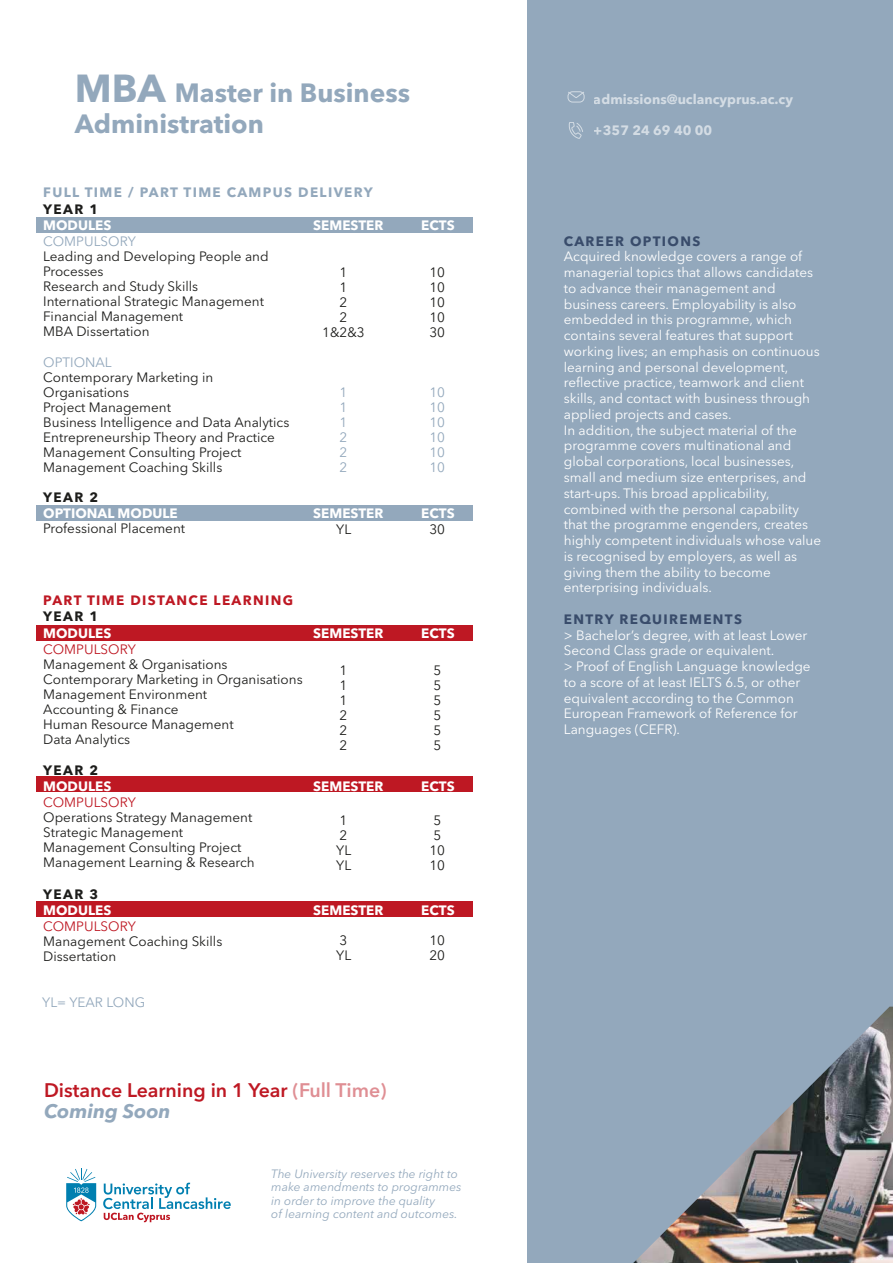
<style>
.page{position:relative;width:893px;height:1263px;background:#fff}
.page>*{position:absolute;margin:0;border:0;box-sizing:border-box;transform-origin:0 0}
.t1{font:700 26.25px/31.5px "Avenir Next LT Pro";color:#93a8bc}
.t2{font:600 19.5px/21px "Avenir Next LT Pro";color:#be1823}
.t3{font:13.5px/15.8px "Avenir Next LT Pro";color:#fff}
.t4{font:13.5px/15px "Avenir Next LT Pro";color:#1d1d1b}
.t5{font:700 13.5px "Avenir Next LT Pro";color:#fff}
.t6{font:13.5px/15px "Avenir Next LT Pro";color:#93a8bc;text-align:justify}
.t7{font:700 13.5px "Avenir Next LT Pro";letter-spacing:.1em;color:#93a8bc}
.t8{font:700 13.5px "Avenir Next LT Pro";letter-spacing:.1em;color:#394c6b}
.t9{font:13.5px "Avenir Next LT Pro";color:#be1823}
.t10{font:700 13.5px "Avenir Next LT Pro";letter-spacing:.1em;color:#1d1d1b}
.t11{font:700 13.5px "Avenir Next LT Pro";letter-spacing:.1em;color:#be1823}
.t12{font:italic 12px/13.5px "Avenir Next LT Pro";color:#93a8bc}
.s1{font-size:38.7px}
.s2{color:rgb(190 24 35/.49)}
.s3{font-weight:700;font-style:italic;color:#93a8bc}
</style>
<div class="page">
<div style="left:528px;top:0;width:365px;height:1263px;background:#93a8bc"></div>
<img style="left:633px;top:1007px;width:260px;height:256px">
<svg style="left:569px;top:122px;width:14px;height:17px"></svg>
<div style="left:568px;top:91px;width:16px;height:11px;border:1px solid #fff;border-radius:4px"></div>
<svg style="left:568px;top:91px;width:16px;height:8px"></svg>
<svg style="left:66px;top:1168px;width:30px;height:53px"></svg>
<svg style="left:103px;top:1183px;width:128px;height:39px"></svg>
<div style="left:36px;top:217px;width:436px;height:16px;background:#93a8bc"></div>
<div style="left:36px;top:505px;width:436px;height:16px;background:#93a8bc"></div>
<div style="left:36px;top:625px;width:436px;height:16px;background:#be1823"></div>
<div style="left:36px;top:901px;width:436px;height:16px;background:#be1823"></div>
<div style="left:36px;top:776px;width:436px;height:16px;background:#be1823"></div>
<h1 class="t1" style="left:75px;top:77px;width:337px"><span class="s1">MBA</span> Master in Business<br>Administration</h1>
<p class="t7" style="left:43px;top:184px;width:331px">FULL TIME / PART TIME CAMPUS DELIVERY</p>
<p class="t10" style="left:43px;top:200px;width:56px">YEAR 1</p>
<p class="t5" style="left:43px;top:217px;width:70px">MODULES</p>
<p class="t5" style="left:313px;top:217px;width:72px">SEMESTER</p>
<p class="t5" style="left:421px;top:217px;width:35px">ECTS</p>
<p class="t6" style="left:43px;top:234px;width:94px">COMPULSORY</p>
<p class="t4" style="left:43px;top:249px;width:227px">Leading and Developing People and<br>Processes<br>Research and Study Skills<br>International Strategic Management<br>Financial Management<br>MBA Dissertation</p>
<p class="t6" style="left:43px;top:355px;width:70px">OPTIONAL</p>
<p class="t4" style="left:43px;top:370px;width:248px">Contemporary Marketing in<br>Organisations<br>Project Management<br>Business Intelligence and Data Analytics<br>Entrepreneurship Theory and Practice<br>Management Consulting Project<br>Management Coaching Skills</p>
<p class="t10" style="left:43px;top:489px;width:56px">YEAR 2</p>
<p class="t5" style="left:43px;top:505px;width:136px">OPTIONAL MODULE</p>
<p class="t5" style="left:313px;top:505px;width:72px">SEMESTER</p>
<p class="t5" style="left:421px;top:505px;width:35px">ECTS</p>
<p class="t4" style="left:43px;top:521px;width:143px">Professional Placement</p>
<p class="t4" style="left:429px;top:265px;width:17px;text-align:justify">10<br>10<br>10<br>10<br>30</p>
<p class="t4" style="left:322px;top:265px;width:44px;text-align:center">1<br>1<br>2<br>2<br>1&amp;2&amp;3</p>
<p class="t6" style="left:429px;top:385px;width:17px">10<br>10<br>10<br>10<br>10<br>10</p>
<p class="t6" style="left:340px;top:385px;width:9px">1<br>1<br>1<br>2<br>2<br>2</p>
<p class="t4" style="left:429px;top:522px;width:17px">30</p>
<p class="t4" style="left:336px;top:522px;width:17px">YL</p>
<p class="t11" style="left:43px;top:592px;width:251px">PART TIME DISTANCE LEARNING</p>
<p class="t10" style="left:43px;top:608px;width:56px">YEAR 1</p>
<p class="t5" style="left:43px;top:624px;width:70px">MODULES</p>
<p class="t5" style="left:313px;top:624px;width:72px">SEMESTER</p>
<p class="t5" style="left:421px;top:624px;width:35px">ECTS</p>
<p class="t9" style="left:43px;top:641px;width:94px">COMPULSORY</p>
<p class="t4" style="left:43px;top:657px;width:261px">Management &amp; Organisations<br>Contemporary Marketing in Organisations<br>Management Environment<br>Accounting &amp; Finance<br>Human Resource Management<br>Data Analytics</p>
<p class="t10" style="left:43px;top:762px;width:56px">YEAR 2</p>
<p class="t5" style="left:43px;top:778px;width:70px">MODULES</p>
<p class="t5" style="left:313px;top:778px;width:72px">SEMESTER</p>
<p class="t5" style="left:421px;top:778px;width:35px">ECTS</p>
<p class="t9" style="left:43px;top:795px;width:94px">COMPULSORY</p>
<p class="t4" style="left:43px;top:810px;width:213px">Operations Strategy Management<br>Strategic Management<br>Management Consulting Project<br>Management Learning &amp; Research</p>
<p class="t10" style="left:43px;top:885px;width:56px">YEAR 3</p>
<p class="t5" style="left:43px;top:902px;width:70px">MODULES</p>
<p class="t5" style="left:313px;top:902px;width:72px">SEMESTER</p>
<p class="t5" style="left:421px;top:902px;width:35px">ECTS</p>
<p class="t9" style="left:43px;top:918px;width:94px">COMPULSORY</p>
<p class="t4" style="left:43px;top:934px;width:181px">Management Coaching Skills<br>Dissertation</p>
<p class="t4" style="left:340px;top:663px;width:9px;text-align:justify">1<br>1<br>1<br>2<br>2<br>2</p>
<p class="t4" style="left:433px;top:663px;width:9px;text-align:justify">5<br>5<br>5<br>5<br>5<br>5</p>
<p class="t4" style="left:336px;top:813px;width:17px">1<br>2<br>YL<br>YL</p>
<p class="t4" style="left:429px;top:813px;width:17px">5<br>5<br>10<br>10</p>
<p class="t4" style="left:336px;top:933px;width:17px">3<br>YL</p>
<p class="t4" style="left:429px;top:933px;width:17px">10<br>20</p>
<p class="t6" style="left:42px;top:994px;width:104px">YL= YEAR LONG</p>
<h2 class="t2" style="left:44px;top:1079px;width:344px">Distance Learning in 1 Year <span class="s2">(Full Time)<br></span><span class="s3">Coming Soon</span></h2>
<p class="t12" style="left:271px;top:1167px;width:192px">The University reserves the right to make amendments to programmes in order to improve the quality<br>of learning content and outcomes.</p>
<p class="t5" style="left:594px;top:91px;width:201px">admissions@uclancyprus.ac.cy</p>
<p class="t5" style="left:594px;top:122px;width:120px">+357 24 69 40 00</p>
<p class="t8" style="left:564px;top:233px;width:138px">CAREER OPTIONS</p>
<p class="t3" style="left:564px;top:249px;width:259px">Acquired knowledge covers a range of managerial topics that allows candidates to advance their management and business careers. Employability is also embedded in this programme, which contains several features that support working lives; an emphasis on continuous learning and personal development, reflective practice, teamwork and client skills, and contact with business through applied projects and cases.<br>In addition, the subject material of the programme covers multinational and global corporations, local businesses, small and medium size enterprises, and start-ups. This broad applicability, combined with the personal capability that the programme engenders, creates highly competent individuals whose value is recognised by employers, as well as giving them the ability to become enterprising individuals.</p>
<p class="t8" style="left:564px;top:611px;width:180px">ENTRY REQUIREMENTS</p>
<p class="t3" style="left:564px;top:627px;width:248px">&gt; Bachelor’s degree, with at least Lower Second Class grade or equivalent.<br>&gt; Proof of English Language knowledge to a score of at least IELTS 6.5, or other equivalent according to the Common European Framework of Reference for Languages (CEFR).</p>
</div>
